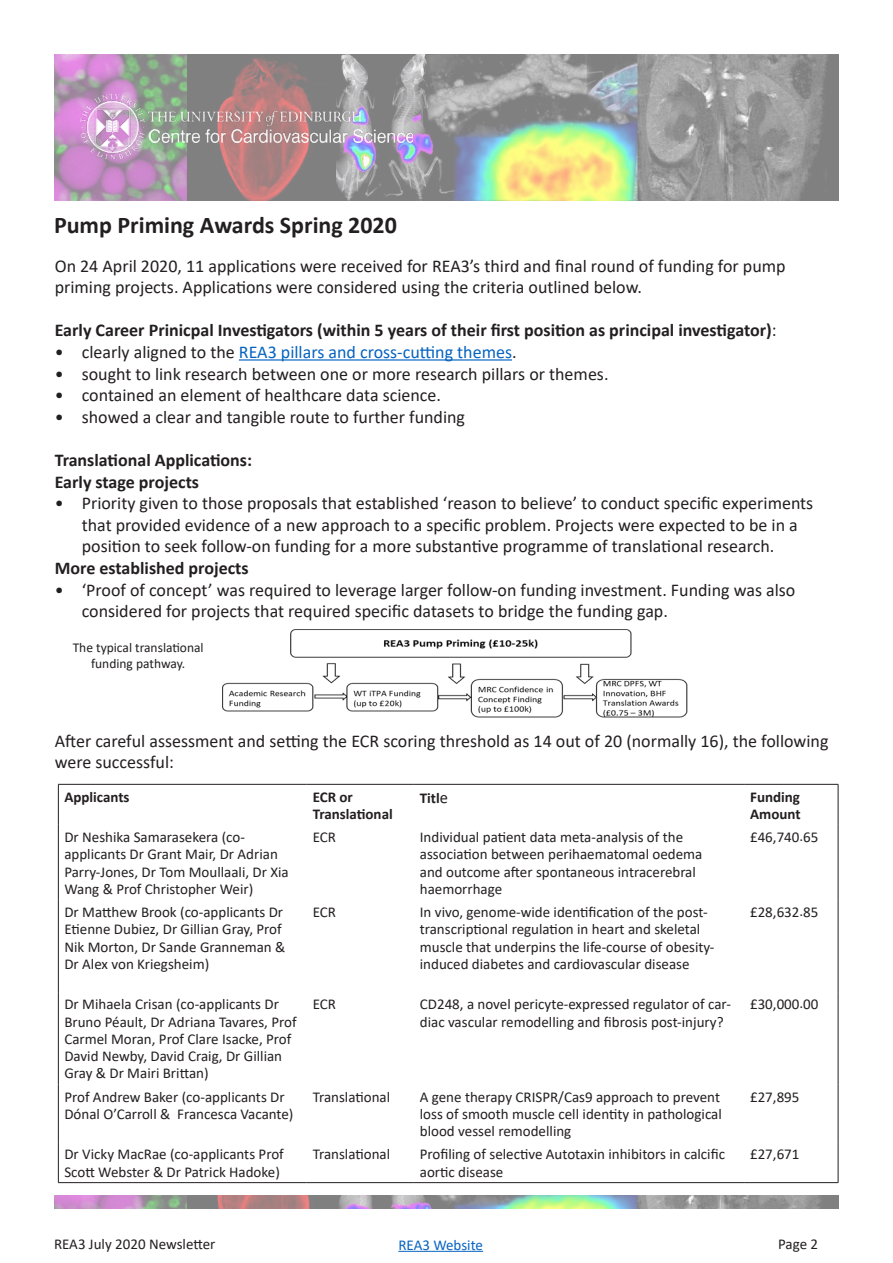
<style>
.page{position:relative;width:893px;height:1263px;background:#fff}
.page>*{position:absolute;margin:0;border:0;box-sizing:border-box;transform-origin:0 0}
.t1{font:700 24px "Calibri";color:#231f20}
.t2{font:18px/21.6px "Calibri";color:#231f20}
.t3{font:700 18px "Calibri";color:#231f20}
.t4{font:18px "Calibri";color:#0563c1}
.t5{font:15px/17.2px "Calibri";color:#231f20}
.t6{font:700 15px/17.2px "Calibri";color:#231f20}
.t7{font:15px "Calibri";color:#0563c1}
.t8{font:13.5px/16.2px "Calibri";color:#231f20;text-align:center}
.s1{font-weight:400}
.s2{color:#231f20}
.s3{font-weight:400;font-size:16.5px}
</style>
<div class="page">
<img style="left:54px;top:54px;width:785px;height:147px">
<hr style="left:239px;top:359px;width:273px;height:2px;background:#0563c1">
<img style="left:54px;top:1196px;width:785px;height:13px">
<hr style="left:398px;top:1251px;width:85px;height:1px;background:#0563c1">
<img style="left:222px;top:630px;width:466px;height:88px">
<hr style="left:58px;top:784px;width:249px;height:1px;background:#231f20">
<hr style="left:58px;top:784px;width:1px;height:41px;background:#231f20">
<hr style="left:307px;top:784px;width:107px;height:1px;background:#231f20">
<hr style="left:414px;top:784px;width:330px;height:1px;background:#231f20">
<hr style="left:744px;top:784px;width:94px;height:1px;background:#231f20">
<hr style="left:838px;top:784px;width:1px;height:41px;background:#231f20">
<hr style="left:58px;top:825px;width:1px;height:75px;background:#231f20">
<hr style="left:838px;top:825px;width:1px;height:75px;background:#231f20">
<hr style="left:58px;top:900px;width:1px;height:92px;background:#231f20">
<hr style="left:838px;top:900px;width:1px;height:92px;background:#231f20">
<hr style="left:58px;top:992px;width:1px;height:92px;background:#231f20">
<hr style="left:838px;top:992px;width:1px;height:92px;background:#231f20">
<hr style="left:58px;top:1084px;width:1px;height:58px;background:#231f20">
<hr style="left:838px;top:1084px;width:1px;height:58px;background:#231f20">
<hr style="left:58px;top:1142px;width:1px;height:40px;background:#231f20">
<hr style="left:838px;top:1142px;width:1px;height:40px;background:#231f20">
<hr style="left:58px;top:1182px;width:249px;height:1px;background:#231f20">
<hr style="left:307px;top:1182px;width:107px;height:1px;background:#231f20">
<hr style="left:414px;top:1182px;width:330px;height:1px;background:#231f20">
<hr style="left:744px;top:1182px;width:94px;height:1px;background:#231f20">
<img style="left:80px;top:95px;width:64px;height:63px">
<img style="left:149px;top:111px;width:263px;height:31px">
<p class="t1" style="left:54px;top:208px;width:344px">Pump Priming Awards Spring 2020</p>
<p class="t2" style="left:55px;top:254px;width:732px">On 24 April 2020, 11 applications were received for REA3’s third and final round of funding for pump priming projects. Applications were considered using the criteria outlined below.</p>
<p class="t3" style="left:55px;top:318px;width:723px">Early Career Prinicpal Investigators (within 5 years of their first position as principal investigator)<span class="s1">:</span></p>
<p class="t4" style="left:55px;top:339px;width:463px"><span class="s2">• clearly aligned to the</span> REA3 pillars and cross-cutting themes<span class="s2">.</span></p>
<p class="t2" style="left:55px;top:362px;width:555px">• sought to link research between one or more research pillars or themes.</p>
<p class="t2" style="left:55px;top:384px;width:388px">• contained an element of healthcare data science.</p>
<p class="t2" style="left:55px;top:405px;width:412px">• showed a clear and tangible route to further funding</p>
<p class="t3" style="left:55px;top:447px;width:199px">Translational Applications:</p>
<p class="t3" style="left:55px;top:469px;width:146px">Early stage projects</p>
<p class="t2" style="left:82px;top:492px;width:733px;text-indent:-27px">• Priority given to those proposals that established ‘reason to believe’ to conduct specific experiments that provided evidence of a new approach to a specific problem. Projects were expected to be in a position to seek follow-on funding for a more substantive programme of translational research.</p>
<p class="t3" style="left:55px;top:555px;width:195px">More established projects</p>
<p class="t2" style="left:82px;top:578px;width:715px;text-indent:-27px">• ‘Proof of concept’ was required to leverage larger follow-on funding investment. Funding was also considered for projects that required specific datasets to bridge the funding gap.</p>
<p class="t8" style="left:73px;top:639px;width:132px">The typical translational funding pathway.</p>
<p class="t2" style="left:55px;top:729px;width:775px">After careful assessment and setting the ECR scoring threshold as 14 out of 20 (normally 16), the following were successful:</p>
<p class="t6" style="left:64px;top:788px;width:67px">Applicants</p>
<p class="t6" style="left:313px;top:788px;width:82px">ECR or<br>Translational</p>
<p class="t6" style="left:420px;top:789px;width:30px">Titl<span class="s3">e</span></p>
<p class="t6" style="left:750px;top:788px;width:52px">Funding<br>Amount</p>
<p class="t5" style="left:64px;top:828px;width:226px">Dr Neshika Samarasekera (co&shy;applicants Dr Grant Mair, Dr Adrian Parry-Jones, Dr Tom Moullaali, Dr Xia Wang &amp; Prof Christopher Weir)</p>
<p class="t5" style="left:313px;top:828px;width:25px">ECR</p>
<p class="t5" style="left:420px;top:828px;width:284px">Individual patient data meta-analysis of the association between perihaematomal oedema and outcome after spontaneous intracerebral haemorrhage</p>
<p class="t5" style="left:750px;top:828px;width:70px">£46,740.65</p>
<p class="t5" style="left:64px;top:903px;width:223px">Dr Matthew Brook (co-applicants Dr<br>Etienne Dubiez, Dr Gillian Gray, Prof<br>Nik Morton, Dr Sande Granneman &amp;<br>Dr Alex von Kriegsheim)</p>
<p class="t5" style="left:313px;top:903px;width:25px">ECR</p>
<p class="t5" style="left:420px;top:903px;width:296px">In vivo, genome-wide identification of the post&shy;transcriptional regulation in heart and skeletal muscle that underpins the life-course of obesity&shy;induced diabetes and cardiovascular disease</p>
<p class="t5" style="left:750px;top:903px;width:70px">£28,632.85</p>
<p class="t5" style="left:64px;top:995px;width:234px">Dr Mihaela Crisan (co-applicants Dr Bruno Péault, Dr Adriana Tavares, Prof Carmel Moran, Prof Clare Isacke, Prof David Newby, David Craig, Dr Gillian Gray &amp; Dr Mairi Brittan)</p>
<p class="t5" style="left:313px;top:995px;width:25px">ECR</p>
<p class="t5" style="left:420px;top:995px;width:313px">CD248, a novel pericyte-expressed regulator of car&shy;diac vascular remodelling and fibrosis post-injury?</p>
<p class="t5" style="left:750px;top:995px;width:70px">£30,000.00</p>
<p class="t5" style="left:64px;top:1088px;width:231px">Prof Andrew Baker (co-applicants Dr<br>Dónal O’Carroll &amp; Francesca Vacante)</p>
<p class="t5" style="left:313px;top:1088px;width:79px">Translational</p>
<p class="t5" style="left:420px;top:1088px;width:304px">A gene therapy CRISPR/Cas9 approach to prevent loss of smooth muscle cell identity in pathological blood vessel remodelling</p>
<p class="t5" style="left:750px;top:1088px;width:51px">£27,895</p>
<p class="t5" style="left:64px;top:1145px;width:221px">Dr Vicky MacRae (co-applicants Prof<br>Scott Webster &amp; Dr Patrick Hadoke)</p>
<p class="t5" style="left:313px;top:1145px;width:79px">Translational</p>
<p class="t5" style="left:420px;top:1145px;width:307px">Profiling of selective Autotaxin inhibitors in calcific aortic disease</p>
<p class="t5" style="left:750px;top:1145px;width:51px">£27,671</p>
<p class="t5" style="left:54px;top:1235px;width:163px">REA3 July 2020 Newsletter</p>
<p class="t5" style="left:778px;top:1235px;width:42px">Page 2</p>
<p class="t7" style="left:398px;top:1234px;width:86px">REA3 Website</p>
</div>
